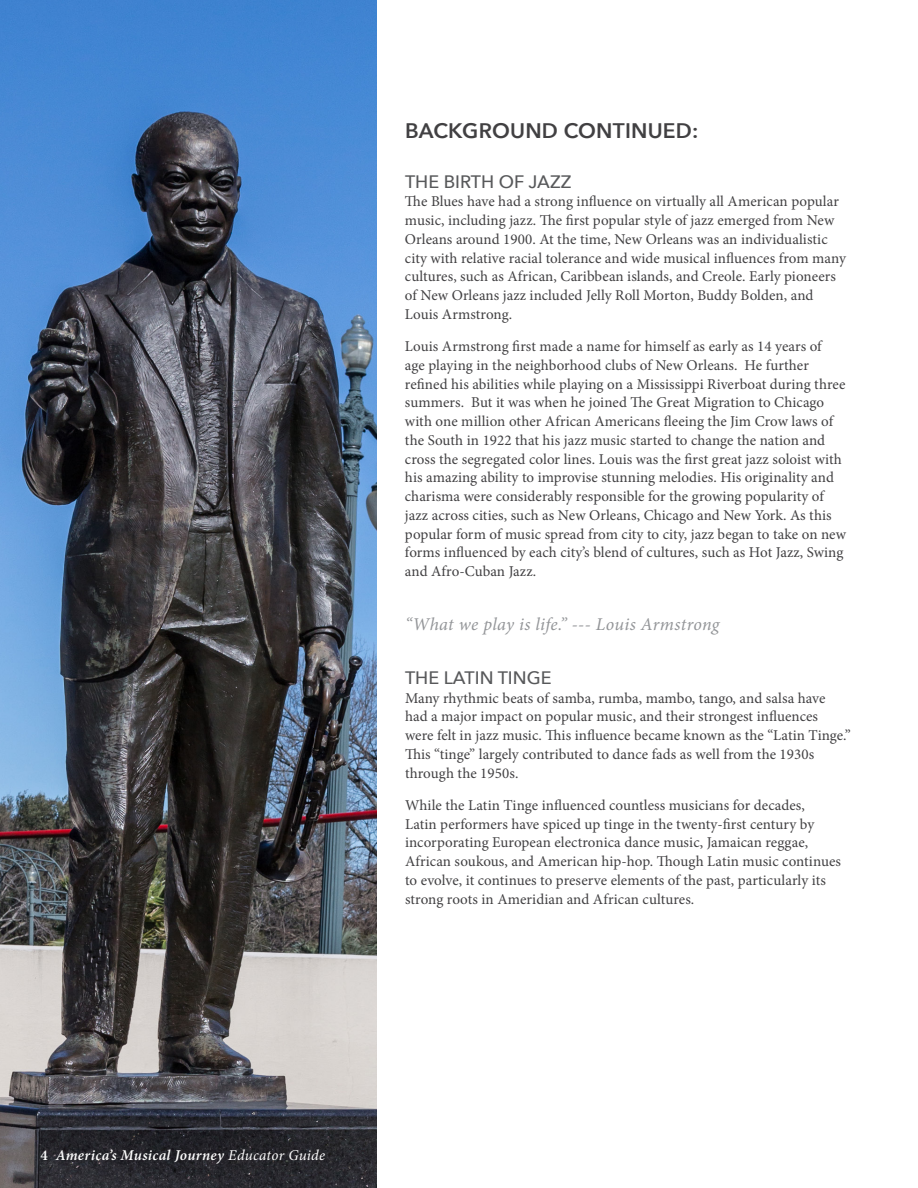
<style>
.page{position:relative;width:918px;height:1188px;background:#fff}
.page>*{position:absolute;margin:0;border:0;box-sizing:border-box;transform-origin:0 0}
.t1{font:600 21px "Avenir Next";letter-spacing:.01em;color:#414042}
.t2{font:italic 18px "Minion Pro";letter-spacing:.015em;color:#939598}
.t3{font:500 18px "Avenir Next";color:#58595b}
.t4{font:15px/18.8px "Minion Pro";letter-spacing:.005em;color:#414042}
.t5{font:italic 600 15px "Minion Pro";letter-spacing:.02em;color:#fff}
.s1{font-style:normal}
.s2{font-weight:400}
</style>
<div class="page">
<img style="left:0;top:0;width:376px;height:1188px">
<h1 class="t1" style="left:405px;top:112px;width:295px">BACKGROUND CONTINUED:</h1>
<p class="t3" style="left:405px;top:166px;width:168px">THE BIRTH OF JAZZ</p>
<p class="t4" style="left:405px;top:192px;width:442px">The Blues have had a strong influence on virtually all American popular music, including jazz. The first popular style of jazz emerged from New Orleans around 1900. At the time, New Orleans was an individualistic city with relative racial tolerance and wide musical influences from many cultures, such as African, Caribbean islands, and Creole. Early pioneers of New Orleans jazz included Jelly Roll Morton, Buddy Bolden, and Louis Armstrong.</p>
<p class="t4" style="left:405px;top:337px;width:443px">Louis Armstrong first made a name for himself as early as 14 years of<br>age playing in the neighborhood clubs of New Orleans. He further refined his abilities while playing on a Mississippi Riverboat during three summers. But it was when he joined The Great Migration to Chicago with one million other African Americans fleeing the Jim Crow laws of the South in 1922 that his jazz music started to change the nation and cross the segregated color lines. Louis was the first great jazz soloist with his amazing ability to improvise stunning melodies. His originality and charisma were considerably responsible for the growing popularity of jazz across cities, such as New Orleans, Chicago and New York. As this popular form of music spread from city to city, jazz began to take on new forms influenced by each city’s blend of cultures, such as Hot Jazz, Swing and Afro-Cuban Jazz.</p>
<p class="t2" style="left:405px;top:612px;width:316px">“What we play is life.” --- Louis Armstrong</p>
<p class="t3" style="left:405px;top:662px;width:148px">THE LATIN TINGE</p>
<p class="t4" style="left:405px;top:688px;width:447px">Many rhythmic beats of samba, rumba, mambo, tango, and salsa have had a major impact on popular music, and their strongest influences<br>were felt in jazz music. This influence became known as the “Latin Tinge.” This “tinge” largely contributed to dance fads as well from the 1930s through the 1950s.</p>
<p class="t4" style="left:405px;top:796px;width:438px">While the Latin Tinge influenced countless musicians for decades,<br>Latin performers have spiced up tinge in the twenty-first century by incorporating European electronica dance music, Jamaican reggae, African soukous, and American hip-hop. Though Latin music continues to evolve, it continues to preserve elements of the past, particularly its strong roots in Ameridian and African cultures.</p>
<p class="t5" style="left:40px;top:1145px;width:286px"><span class="s1">4</span> America’s Musical Journey <span class="s2">Educator Guide</span></p>
</div>
